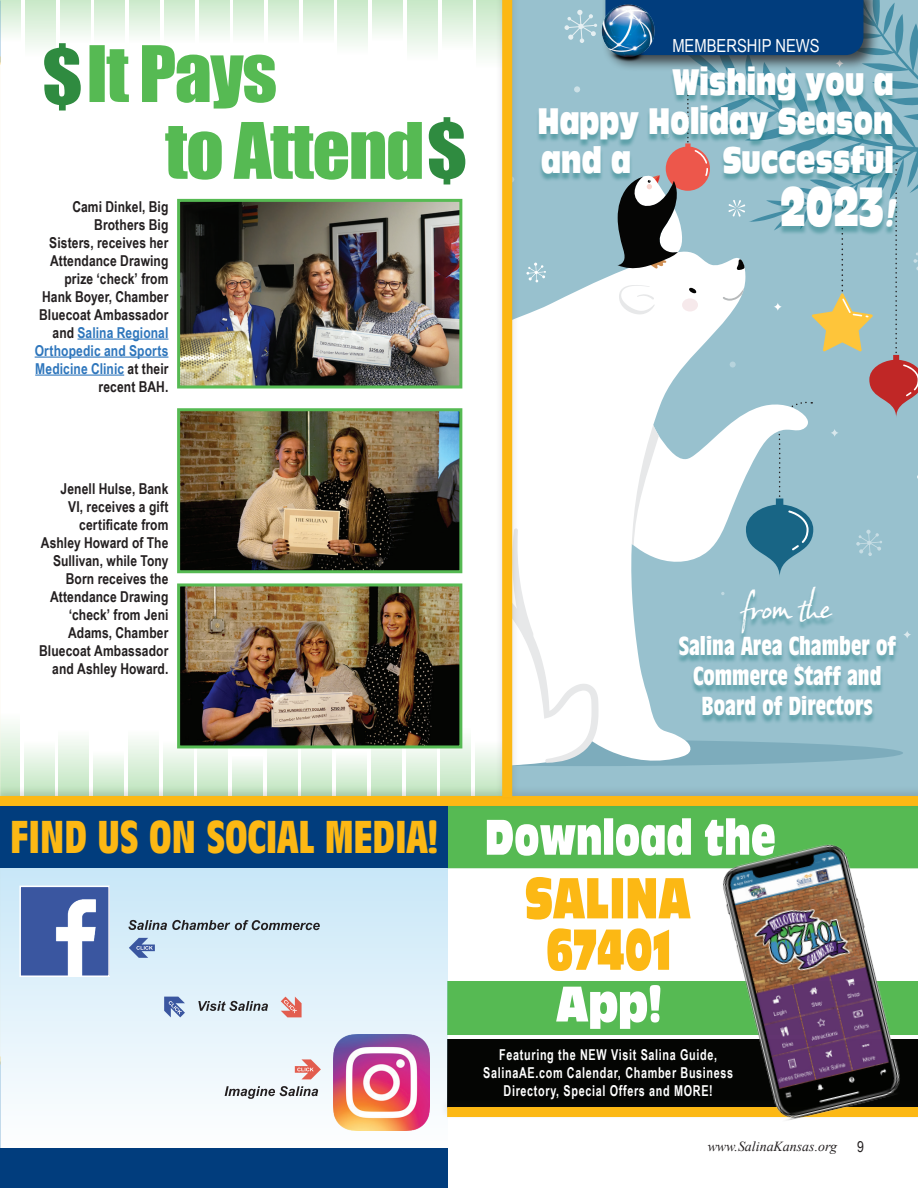
<style>
.page{position:relative;width:918px;height:1188px;background:#fff}
.page>*{position:absolute;margin:0;border:0;box-sizing:border-box;transform-origin:0 0}
.t1{font:54px "Antique Olive Nord";color:#fff;scale:.58 1}
.t2{font:700 condensed 45px "Antique Olive";color:#fcb814}
.t3{font:36px/39px "Antique Olive Nord";color:#fff;text-align:justify;scale:.58 1}
.t4{font:33px "Baka Too";color:#fff}
.t5{font:700 condensed 25.5px/30px "Antique Olive";color:#fff;text-align:center}
.t6{font:18px "Arial Narrow";color:#fff}
.t7{font:700 15px/18px "Arial Narrow";letter-spacing:.01em;color:#231f20;text-align:right}
.t8{font:700 15px/18px "Arial Narrow";letter-spacing:.05em;color:#fff;text-align:center;scale:.88 1}
.t9{font:15px "Arial Narrow";color:#231f20}
.t10{font:italic 13.8px "Times New Roman";color:#231f20}
.s1{color:#2e76bc}
.s2{font-style:italic;font-size:36px}
</style>
<div class="page">
<div style="left:447px;top:1040px;width:471px;height:68px;background:#040503"></div>
<div style="left:440px;top:1095px;width:478px;height:26px;background:#231f20;opacity:.15"></div>
<div style="left:447px;top:1107px;width:471px;height:10px;background:#fcb814"></div>
<div style="left:447px;top:801px;width:471px;height:67px;background:#56ba53"></div>
<div style="left:447px;top:981px;width:471px;height:54px;background:#56ba53"></div>
<svg style="left:487px;top:818px;width:204px;height:38px"></svg>
<img style="left:696px;top:818px;width:222px;height:303px">
<svg style="left:556px;top:985px;width:104px;height:44px"></svg>
<svg style="left:526px;top:877px;width:165px;height:43px"></svg>
<svg style="left:547px;top:928px;width:122px;height:43px"></svg>
<svg style="left:0;top:717px;width:19px;height:67px"></svg>
<svg style="left:24px;top:749px;width:30px;height:35px"></svg>
<svg style="left:59px;top:739px;width:30px;height:45px"></svg>
<svg style="left:93px;top:758px;width:31px;height:26px"></svg>
<svg style="left:128px;top:739px;width:30px;height:45px"></svg>
<svg style="left:163px;top:748px;width:30px;height:36px"></svg>
<svg style="left:198px;top:748px;width:30px;height:36px"></svg>
<svg style="left:232px;top:761px;width:31px;height:23px"></svg>
<svg style="left:267px;top:748px;width:30px;height:36px"></svg>
<svg style="left:302px;top:748px;width:30px;height:36px"></svg>
<svg style="left:337px;top:758px;width:30px;height:26px"></svg>
<svg style="left:371px;top:748px;width:31px;height:36px"></svg>
<svg style="left:406px;top:748px;width:30px;height:36px"></svg>
<svg style="left:441px;top:727px;width:30px;height:57px"></svg>
<svg style="left:476px;top:749px;width:18px;height:35px"></svg>
<div style="left:477px;top:0;width:30px;height:68px;background:linear-gradient(to bottom,#c6e8c6,#fdfefd)"></div>
<div style="left:442px;top:0;width:30px;height:50px;background:linear-gradient(to bottom,#c9e9c8,#fcfefc)"></div>
<div style="left:407px;top:0;width:31px;height:61px;background:linear-gradient(to bottom,#c7e8c7,#fdfefd)"></div>
<div style="left:373px;top:0;width:30px;height:41px;background:linear-gradient(to bottom,#cbeacb,#fdfefd)"></div>
<div style="left:338px;top:0;width:30px;height:55px;background:linear-gradient(to bottom,#c9e9c8,#fefefe)"></div>
<div style="left:303px;top:0;width:30px;height:43px;background:linear-gradient(to bottom,#cbe9cb,#fdfefd)"></div>
<div style="left:268px;top:0;width:31px;height:43px;background:linear-gradient(to bottom,#cbe9cb,#fdfefd)"></div>
<div style="left:234px;top:0;width:30px;height:43px;background:linear-gradient(to bottom,#cbe9cb,#fdfefd)"></div>
<div style="left:199px;top:0;width:30px;height:43px;background:linear-gradient(to bottom,#cbe9cb,#fdfefd)"></div>
<div style="left:164px;top:0;width:30px;height:43px;background:linear-gradient(to bottom,#cbe9cb,#fdfefd)"></div>
<div style="left:129px;top:0;width:31px;height:43px;background:linear-gradient(to bottom,#cbe9cb,#fdfefd)"></div>
<div style="left:95px;top:0;width:30px;height:43px;background:linear-gradient(to bottom,#cbe9cb,#fdfefd)"></div>
<div style="left:60px;top:0;width:30px;height:43px;background:linear-gradient(to bottom,#cbe9cb,#fdfefd)"></div>
<div style="left:25px;top:0;width:30px;height:57px;background:linear-gradient(to bottom,#c8e8c7,#fefefe)"></div>
<div style="left:0;top:0;width:21px;height:42px;background:linear-gradient(to bottom,#cceacb,#fcfefc)"></div>
<img style="left:181px;top:203px;width:277px;height:181px">
<div style="left:177px;top:199px;width:285px;height:189px;border:3px solid #56ba53"></div>
<svg style="left:44px;top:43px;width:37px;height:68px"></svg>
<svg style="left:90px;top:45px;width:186px;height:64px"></svg>
<svg style="left:165px;top:122px;width:257px;height:58px"></svg>
<svg style="left:429px;top:117px;width:36px;height:67px"></svg>
<svg style="left:520px;top:0;width:398px;height:771px"></svg>
<img style="left:596px;top:2px;width:62px;height:64px">
<hr style="left:78px;top:339px;width:90px;height:1px;background:#2e76bc">
<hr style="left:35px;top:357px;width:133px;height:1px;background:#2e76bc">
<hr style="left:35px;top:375px;width:89px;height:1px;background:#2e76bc">
<img style="left:181px;top:587px;width:277px;height:157px">
<div style="left:177px;top:583px;width:285px;height:165px;border:3px solid #56ba53"></div>
<img style="left:181px;top:412px;width:277px;height:157px">
<div style="left:177px;top:408px;width:285px;height:165px;border:3px solid #56ba53"></div>
<div style="left:0;top:866px;width:447px;height:284px;background:linear-gradient(to bottom,#c8e7f7,#fefefe)"></div>
<div style="left:0;top:802px;width:447px;height:66px;background:#013d7d"></div>
<svg style="left:198px;top:1001px;width:70px;height:10px"></svg>
<svg style="left:164px;top:997px;width:21px;height:20px"></svg>
<svg style="left:281px;top:997px;width:21px;height:20px"></svg>
<img style="left:22px;top:889px;width:85px;height:85px">
<div style="left:19px;top:886px;width:91px;height:91px;border:2px solid #fff"></div>
<svg style="left:129px;top:938px;width:26px;height:20px"></svg>
<svg style="left:129px;top:920px;width:191px;height:10px"></svg>
<img style="left:334px;top:1035px;width:96px;height:96px">
<svg style="left:225px;top:1086px;width:93px;height:13px"></svg>
<svg style="left:295px;top:1059px;width:26px;height:20px"></svg>
<div style="left:0;top:1148px;width:447px;height:40px;background:#013d7d"></div>
<div style="left:0;top:784px;width:918px;height:26px;background:#231f20;opacity:.15"></div>
<div style="left:0;top:796px;width:918px;height:10px;background:#fcb814"></div>
<div style="left:494px;top:0;width:26px;height:801px;background:#231f20;opacity:.15"></div>
<div style="left:502px;top:0;width:10px;height:797px;background:#fcb814"></div>
<div style="left:536px;top:69px;width:364px;height:167px;background:#067072;opacity:.4"></div>
<div style="left:676px;top:589px;width:223px;height:135px;background:#067072;opacity:.4"></div>
<p class="t7" style="left:35px;top:196px;width:135px">Cami Dinkel, Big<br>Brothers Big<br>Sisters, receives her<br>Attendance Drawing prize ‘check’ from<br>Hank Boyer, Chamber<br>Bluecoat Ambassador and <span class="s1">Salina Regional<br>Orthopedic and Sports<br>Medicine Clinic</span> at their recent BAH.</p>
<p class="t7" style="left:39px;top:479px;width:131px">Jenell Hulse, Bank<br>VI, receives a gift certificate from<br>Ashley Howard of The<br>Sullivan, while Tony<br>Born receives the<br>Attendance Drawing ‘check’ from Jeni<br>Adams, Chamber<br>Bluecoat Ambassador and Ashley Howard.</p>
<h2 class="t2" style="left:10px;top:812px;width:430px">FIND US ON SOCIAL MEDIA!</h2>
<p class="t6" style="left:672px;top:33px;width:149px">MEMBERSHIP NEWS</p>
<h3 class="t3" style="left:537px;top:62px;width:616px;text-indent:135px">Wishing you a Happy Holiday Season and a</h3>
<h3 class="t3" style="left:723px;top:140px;width:296px">Successful</h3>
<h1 class="t1" style="left:780px;top:173px;width:209px">2023<span class="s2">!</span></h1>
<h3 class="t4" style="left:743px;top:588px;width:91px">from the</h3>
<h3 class="t5" style="left:679px;top:630px;width:219px">Salina Area Chamber of<br>Commerce Staff and<br>Board of Directors</h3>
<p class="t8" style="left:483px;top:1045px;width:286px">Featuring the NEW Visit Salina Guide,<br>SalinaAE.com Calendar, Chamber Business<br>Directory, Special Offers and MORE!</p>
<p class="t10" style="left:708px;top:1137px;width:131px">www.SalinaKansas.org</p>
<p class="t9" style="left:857px;top:1136px;width:8px">9</p>
</div>
